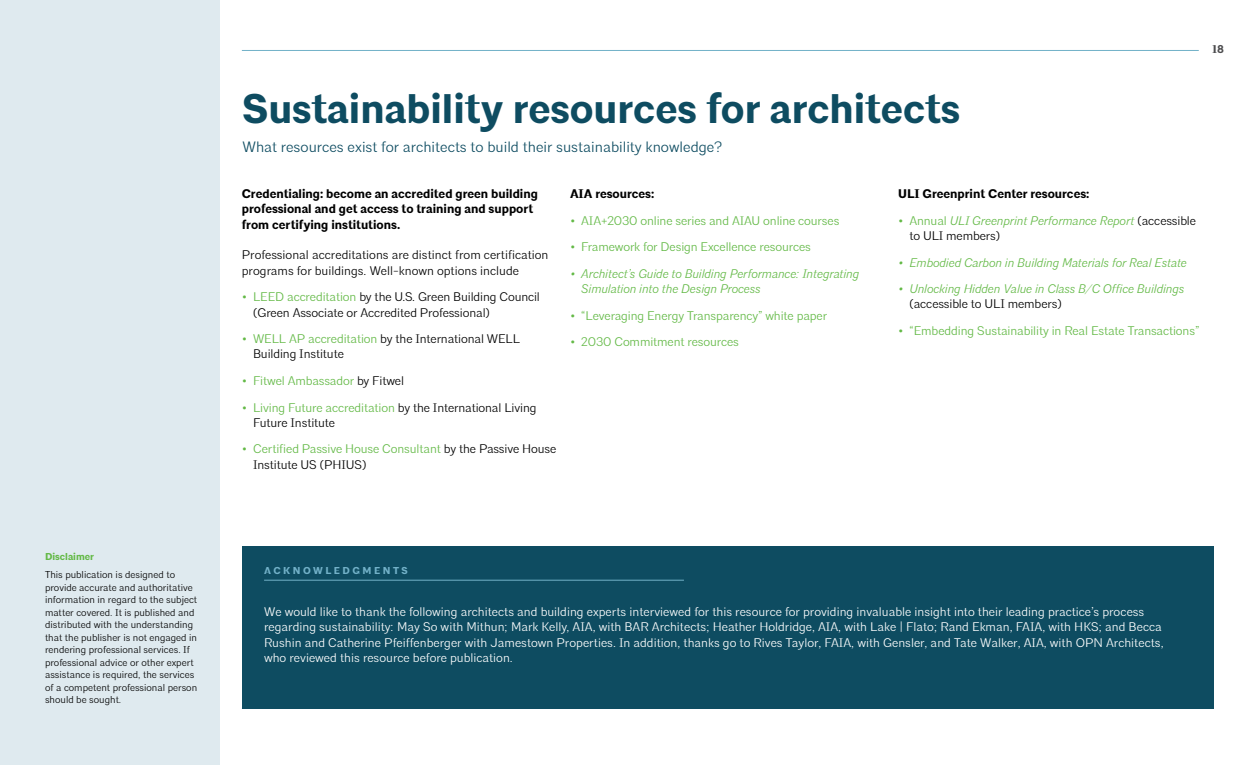
<style>
.page{position:relative;width:1260px;height:765px;background:#fff}
.page>*{position:absolute;margin:0;border:0;box-sizing:border-box;transform-origin:0 0}
.t1{font:700 41.25px "Architype";color:#0e4c61}
.t2{font:300 15px "Architype";color:#0e4c61}
.t3{font:300 12.5px/15.2px "Architype";color:#fff}
.t4{font:300 12.5px/15.2px "Architype";letter-spacing:-.01em;color:#000}
.t5{font:italic 300 12.5px/15.2px "Architype";letter-spacing:-.01em;color:#63b946}
.t6{font:300 12.5px "Architype";letter-spacing:-.01em;color:#63b946}
.t7{font:700 12.5px/15.2px "Architype";color:#000}
.t8{font:700 11.25px "Architype";color:#4d4d4f}
.t9{font:300 10px/12.5px "Architype";color:#000}
.t10{font:700 10px "Architype";letter-spacing:.25em;color:#72b1c8}
.t11{font:700 10px "Architype";color:#63b946}
.s1{color:#63b946}
.s2{color:#000}
.s3{font-style:normal}
.s4{font-style:normal;color:#000}
</style>
<div class="page">
<div style="left:0;top:0;width:220px;height:765px;background:#dfeaef"></div>
<hr style="left:242px;top:50px;width:957px;height:1px;background:#72b1c8">
<div style="left:242px;top:546px;width:972px;height:163px;background:#0e4c61"></div>
<hr style="left:264px;top:580px;width:420px;height:1px;background:#72b1c8">
<p class="t11" style="left:45px;top:551px;width:51px">Disclaimer</p>
<p class="t9" style="left:45px;top:569px;width:154px">This publication is designed to provide accurate and authoritative information in regard to the subject matter covered. It is published and distributed with the understanding that the publisher is not engaged in rendering professional services. If professional advice or other expert assistance is required, the services of a competent professional person should be sought.</p>
<p class="t8" style="left:1213px;top:43px;width:13px">18</p>
<h1 class="t1" style="left:242px;top:84px;width:719px">Sustainability resources for architects</h1>
<p class="t2" style="left:242px;top:138px;width:481px">What resources exist for architects to build their sustainability knowledge?</p>
<p class="t7" style="left:242px;top:187px;width:298px">Credentialing: become an accredited green building professional and get access to training and support from certifying institutions.</p>
<p class="t4" style="left:242px;top:248px;width:308px">Professional accreditations are distinct from certification programs for buildings. Well-known options include</p>
<p class="t4" style="left:253px;top:289px;width:288px;text-indent:-11px"><span class="s1">• LEED accreditation</span> by the U.S. Green Building Council (Green Associate or Accredited Professional)</p>
<p class="t4" style="left:253px;top:331px;width:268px;text-indent:-11px"><span class="s1">• WELL AP accreditation</span> by the International WELL<br>Building Institute</p>
<p class="t6" style="left:242px;top:373px;width:164px">• Fitwel Ambassador <span class="s2">by Fitwel</span></p>
<p class="t4" style="left:253px;top:400px;width:285px;text-indent:-11px"><span class="s1">• Living Future accreditation</span> by the International Living<br>Future Institute</p>
<p class="t4" style="left:253px;top:442px;width:305px;text-indent:-11px"><span class="s1">• Certified Passive House Consultant</span> by the Passive House<br>Institute US (PHIUS)</p>
<p class="t7" style="left:570px;top:187px;width:86px">AIA resources:</p>
<p class="t6" style="left:570px;top:213px;width:271px">• AIA+2030 online series and AIAU online courses</p>
<p class="t6" style="left:570px;top:239px;width:242px">• Framework for Design Excellence resources</p>
<p class="t5" style="left:581px;top:266px;width:280px;text-indent:-11px">• Architect’s Guide to Building Performance: Integrating<br>Simulation into the Design Process</p>
<p class="t6" style="left:570px;top:308px;width:259px">• “Leveraging Energy Transparency” white paper</p>
<p class="t6" style="left:570px;top:334px;width:171px">• 2030 Commitment resources</p>
<p class="t7" style="left:898px;top:187px;width:193px">ULI Greenprint Center resources:</p>
<p class="t5" style="left:909px;top:213px;width:288px;text-indent:-11px"><span class="s3">• Annual</span> ULI Greenprint Performance Report <span class="s4">(accessible to ULI members)</span></p>
<p class="t5" style="left:898px;top:255px;width:290px">• Embodied Carbon in Building Materials for Real Estate</p>
<p class="t5" style="left:898px;top:281px;width:288px">• Unlocking Hidden Value in Class B/C Office Buildings</p>
<p class="t4" style="left:909px;top:297px;width:154px">(accessible to ULI members)</p>
<p class="t6" style="left:898px;top:323px;width:303px">• “Embedding Sustainability in Real Estate Transactions”</p>
<p class="t10" style="left:264px;top:565px;width:145px">ACKNOWLEDGMENTS</p>
<p class="t3" style="left:264px;top:604px;width:901px">We would like to thank the following architects and building experts interviewed for this resource for providing invaluable insight into their leading practice’s process regarding sustainability: May So with Mithun; Mark Kelly, AIA, with BAR Architects; Heather Holdridge, AIA, with Lake | Flato; Rand Ekman, FAIA, with HKS; and Becca Rushin and Catherine Pfeiffenberger with Jamestown Properties. In addition, thanks go to Rives Taylor, FAIA, with Gensler, and Tate Walker, AIA, with OPN Architects, who reviewed this resource before publication.</p>
</div>
